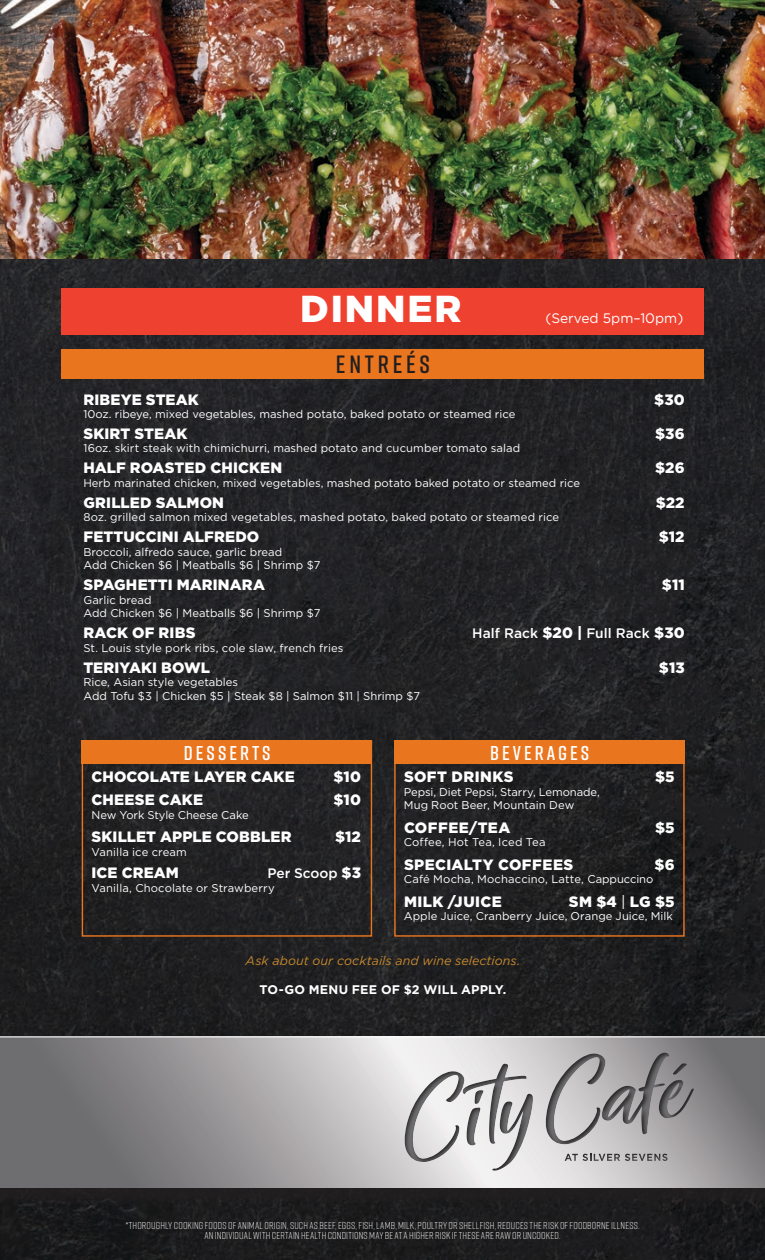
<style>
.page{position:relative;width:765px;height:1260px;background:#fff}
.page>*{position:absolute;margin:0;border:0;box-sizing:border-box;transform-origin:0 0}
.t1{font:900 37.5px "Gotham Pro";letter-spacing:.05em;color:#fff}
.t2{font:600 25px "Rift";letter-spacing:.15em;color:#231f20}
.t3{font:600 20px "Rift";letter-spacing:.15em;color:#fff}
.t4{font:900 15px "Gotham Pro";letter-spacing:.01em;color:#fff}
.t5{font:900 15px "Gotham Pro";letter-spacing:.035em;color:#fff}
.t6{font:900 15px "Gotham Pro";letter-spacing:.03em;color:#fff}
.t7{font:500 13.75px "Gotham Pro";color:#fff}
.t8{font:13.75px "Gotham Pro";color:#fff}
.t9{font:italic 12.5px "Gotham";letter-spacing:.005em;color:#c6892f}
.t10{font:700 12.5px "Gotham";letter-spacing:.015em;color:#fff}
.t11{font:11.25px/13.5px "Gotham Pro";color:#fff}
.t12{font:300 10px/9.6px "Rift";letter-spacing:.01em;color:#fff;text-align:center}
.s1{font-weight:900;font-size:15px}
.s2{font-weight:400}
</style>
<div class="page">
<img style="left:0;top:259px;width:765px;height:1001px">
<img style="left:0;top:0;width:765px;height:259px">
<div style="left:0;top:1042px;width:765px;height:165px;background:#231f20"></div>
<svg style="left:0;top:1036px;width:765px;height:151px;background:#9c9a9c"></svg>
<hr style="left:0;top:1037px;width:765px;height:1px;background:#fff">
<div style="left:62px;top:288px;width:642px;height:47px;background:#ef4130"></div>
<div style="left:82px;top:740px;width:290px;height:24px;background:#e9751f"></div>
<div style="left:394px;top:740px;width:291px;height:24px;background:#e9751f"></div>
<div style="left:82px;top:740px;width:290px;height:197px;border:1px solid #e9751f"></div>
<div style="left:394px;top:740px;width:291px;height:197px;border:1px solid #e9751f"></div>
<div style="left:62px;top:350px;width:642px;height:29px;background:#e9751f"></div>
<div style="left:403px;top:1052px;width:291px;height:120px;background:#231f20;opacity:.75"></div>
<h1 class="t1" style="left:300px;top:287px;width:163px">DINNER</h1>
<h2 class="t2" style="left:336px;top:347px;width:96px">ENTREéS</h2>
<p class="t8" style="left:545px;top:310px;width:139px">(Served 5pm–10pm)</p>
<h3 class="t4" style="left:83px;top:391px;width:117px">RIBEYE STEAK</h3>
<h3 class="t4" style="left:654px;top:391px;width:32px">$30</h3>
<p class="t11" style="left:83px;top:407px;width:433px">10oz. ribeye, mixed vegetables, mashed potato, baked potato or steamed rice</p>
<h3 class="t4" style="left:83px;top:425px;width:105px">SKIRT STEAK</h3>
<h3 class="t4" style="left:655px;top:425px;width:31px">$36</h3>
<p class="t11" style="left:83px;top:442px;width:438px">16oz. skirt steak with chimichurri, mashed potato and cucumber tomato salad</p>
<h3 class="t4" style="left:83px;top:459px;width:200px">HALF ROASTED CHICKEN</h3>
<h3 class="t4" style="left:655px;top:459px;width:31px">$26</h3>
<p class="t11" style="left:83px;top:476px;width:498px">Herb marinated chicken, mixed vegetables, mashed potato baked potato or steamed rice</p>
<h3 class="t4" style="left:83px;top:494px;width:142px">GRILLED SALMON</h3>
<h3 class="t4" style="left:656px;top:494px;width:30px">$22</h3>
<p class="t11" style="left:83px;top:511px;width:477px">8oz. grilled salmon mixed vegetables, mashed potato, baked potato or steamed rice</p>
<h3 class="t4" style="left:83px;top:528px;width:177px">FETTUCCINI ALFREDO</h3>
<h3 class="t4" style="left:659px;top:528px;width:27px">$12</h3>
<p class="t11" style="left:83px;top:545px;width:239px">Broccoli, alfredo sauce, garlic bread<br>Add Chicken $6 | Meatballs $6 | Shrimp $7</p>
<h3 class="t4" style="left:83px;top:576px;width:183px">SPAGHETTI MARINARA</h3>
<h3 class="t4" style="left:662px;top:576px;width:24px">$11</h3>
<p class="t11" style="left:83px;top:593px;width:239px">Garlic bread<br>Add Chicken $6 | Meatballs $6 | Shrimp $7</p>
<h3 class="t4" style="left:83px;top:624px;width:114px">RACK OF RIBS</h3>
<p class="t7" style="left:472px;top:625px;width:214px">Half Rack <span class="s1">$20 |</span> Full Rack <span class="s1">$30</span></p>
<p class="t11" style="left:83px;top:641px;width:262px">St. Louis style pork ribs, cole slaw, french fries</p>
<h3 class="t4" style="left:83px;top:659px;width:128px">TERIYAKI BOWL</h3>
<h3 class="t4" style="left:659px;top:659px;width:27px">$13</h3>
<p class="t11" style="left:83px;top:675px;width:338px">Rice, Asian style vegetables<br>Add Tofu $3 | Chicken $5 | Steak $8 | Salmon $11 | Shrimp $7</p>
<h3 class="t3" style="left:184px;top:738px;width:88px">DESSERTS</h3>
<h3 class="t4" style="left:92px;top:768px;width:205px">CHOCOLATE LAYER CAKE</h3>
<h3 class="t4" style="left:334px;top:768px;width:29px">$10</h3>
<h3 class="t4" style="left:92px;top:791px;width:113px">CHEESE CAKE</h3>
<h3 class="t4" style="left:334px;top:791px;width:29px">$10</h3>
<p class="t11" style="left:92px;top:808px;width:159px">New York Style Cheese Cake</p>
<h3 class="t4" style="left:92px;top:828px;width:202px">SKILLET APPLE COBBLER</h3>
<h3 class="t4" style="left:335px;top:828px;width:27px">$12</h3>
<p class="t11" style="left:92px;top:845px;width:97px">Vanilla ice cream</p>
<h3 class="t4" style="left:92px;top:864px;width:89px">ICE CREAM</h3>
<p class="t7" style="left:267px;top:865px;width:95px">Per Scoop <span class="s1">$3</span></p>
<p class="t11" style="left:92px;top:881px;width:185px">Vanilla, Chocolate or Strawberry</p>
<h3 class="t3" style="left:490px;top:738px;width:100px">BEVERAGES</h3>
<h3 class="t6" style="left:404px;top:768px;width:111px">SOFT DRINKS</h3>
<h3 class="t4" style="left:655px;top:768px;width:21px">$5</h3>
<p class="t11" style="left:404px;top:785px;width:198px">Pepsi, Diet Pepsi, Starry, Lemonade,<br>Mug Root Beer, Mountain Dew</p>
<h3 class="t5" style="left:404px;top:819px;width:108px">COFFEE/TEA</h3>
<h3 class="t4" style="left:655px;top:819px;width:21px">$5</h3>
<p class="t11" style="left:404px;top:836px;width:143px">Coffee, Hot Tea, Iced Tea</p>
<h3 class="t4" style="left:404px;top:856px;width:171px">SPECIALTY COFFEES</h3>
<h3 class="t4" style="left:655px;top:856px;width:21px">$6</h3>
<p class="t11" style="left:404px;top:873px;width:251px">Café Mocha, Mochaccino, Latte, Cappuccino</p>
<h3 class="t5" style="left:404px;top:893px;width:99px">MILK /JUICE</h3>
<h3 class="t4" style="left:569px;top:893px;width:107px">SM $4 <span class="s2">|</span> LG $5</h3>
<p class="t11" style="left:404px;top:910px;width:271px">Apple Juice, Cranberry Juice, Orange Juice, Milk</p>
<p class="t9" style="left:246px;top:953px;width:276px">Ask about our cocktails and wine selections.</p>
<p class="t10" style="left:260px;top:982px;width:248px">TO-GO MENU FEE OF $2 WILL APPLY.</p>
<p class="t12" style="left:125px;top:1220px;width:516px">*THOROUGHLY COOKING FOODS OF ANIMAL ORIGIN, SUCH AS BEEF, EGGS, FISH, LAMB, MILK, POULTRY OR SHELLFISH, REDUCES THE RISK OF FOODBORNE ILLNESS.<br>AN INDIVIDUAL WITH CERTAIN HEALTH CONDITIONS MAY BE AT A HIGHER RISK IF THESE ARE RAW OR UNCOOKED.</p>
</div>
